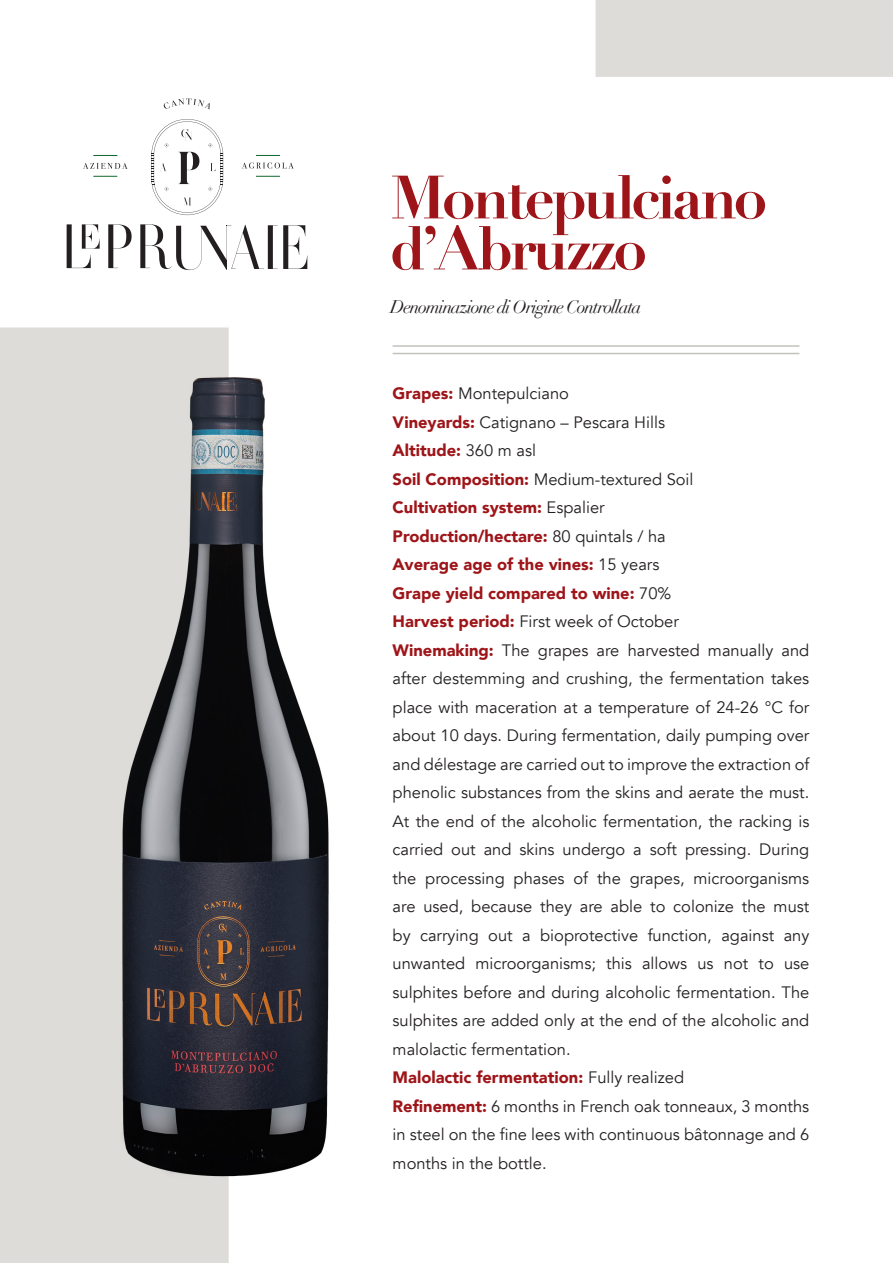
<style>
.page{position:relative;width:893px;height:1263px;background:#fff}
.page>*{position:absolute;margin:0;border:0;box-sizing:border-box;transform-origin:0 0}
.t1{font:700 60px "Didot";letter-spacing:-.06em;color:#9e1519}
.t2{font:italic 18px "Didot";letter-spacing:-.06em;color:#231f20}
.t3{font:16.5px/28.5px "Avenir";color:#231f20;text-align:justify}
.t4{font:900 16.5px "Avenir";color:#9e1519}
.s1{font-weight:900;color:#9e1519}
.s2{font-weight:400;color:#231f20}
</style>
<div class="page">
<img style="left:0;top:0;width:893px;height:1263px">
<svg style="left:108px;top:224px;width:24px;height:44px"></svg>
<svg style="left:83px;top:163px;width:45px;height:6px"></svg>
<svg style="left:242px;top:162px;width:52px;height:7px"></svg>
<svg style="left:164px;top:99px;width:46px;height:11px"></svg>
<svg style="left:140px;top:224px;width:167px;height:46px"></svg>
<svg style="left:93px;top:176px;width:24px;height:1px"></svg>
<svg style="left:256px;top:176px;width:24px;height:1px"></svg>
<svg style="left:93px;top:155px;width:24px;height:1px"></svg>
<svg style="left:256px;top:155px;width:24px;height:1px"></svg>
<svg style="left:151px;top:119px;width:72px;height:96px"></svg>
<svg style="left:67px;top:224px;width:33px;height:44px"></svg>
<hr style="left:393px;top:345px;width:406px;height:2px;background:#c3c3bb">
<hr style="left:393px;top:353px;width:406px;height:1px;background:#c3c3bb">
<p class="t1" style="left:390px;top:160px;width:378px">Montepulciano</p>
<p class="t1" style="left:390px;top:211px;width:258px">d’Abruzzo</p>
<p class="t2" style="left:390px;top:295px;width:253px">Denominazione di Origine Controllata</p>
<p class="t3" style="left:393px;top:380px;width:178px"><span class="s1">Grapes:</span> Montepulciano</p>
<p class="t3" style="left:393px;top:408px;width:274px"><span class="s1">Vineyards:</span> Catignano – Pescara Hills</p>
<p class="t4" style="left:393px;top:436px;width:145px">Altitude: <span class="s2">360 m asl</span></p>
<p class="t3" style="left:393px;top:465px;width:302px"><span class="s1">Soil Composition:</span> Medium-textured Soil</p>
<p class="t4" style="left:393px;top:493px;width:214px">Cultivation system: <span class="s2">Espalier</span></p>
<p class="t4" style="left:393px;top:522px;width:275px">Production/hectare: <span class="s2">80 quintals / ha</span></p>
<p class="t4" style="left:393px;top:550px;width:268px">Average age of the vines: <span class="s2">15 years</span></p>
<p class="t4" style="left:393px;top:579px;width:280px">Grape yield compared to wine: <span class="s2">70%</span></p>
<p class="t3" style="left:393px;top:608px;width:288px"><span class="s1">Harvest period:</span> First week of October</p>
<p class="t3" style="left:393px;top:636px;width:418px"><span class="s1">Winemaking:</span> The grapes are harvested manually and after destemming and crushing, the fermentation takes place with maceration at a temperature of 24-26 °C for about 10 days. During fermentation, daily pumping over and délestage are carried out to improve the extraction of phenolic substances from the skins and aerate the must.<br>At the end of the alcoholic fermentation, the racking is carried out and skins undergo a soft pressing. During the processing phases of the grapes, microorganisms are used, because they are able to colonize the must by carrying out a bioprotective function, against any unwanted microorganisms; this allows us not to use sulphites before and during alcoholic fermentation. The sulphites are added only at the end of the alcoholic and malolactic fermentation.</p>
<p class="t4" style="left:393px;top:1063px;width:293px">Malolactic fermentation: <span class="s2">Fully realized</span></p>
<p class="t3" style="left:393px;top:1092px;width:418px"><span class="s1">Refinement:</span> 6 months in French oak tonneaux, 3 months in steel on the fine lees with continuous bâtonnage and 6 months in the bottle.</p>
</div>
